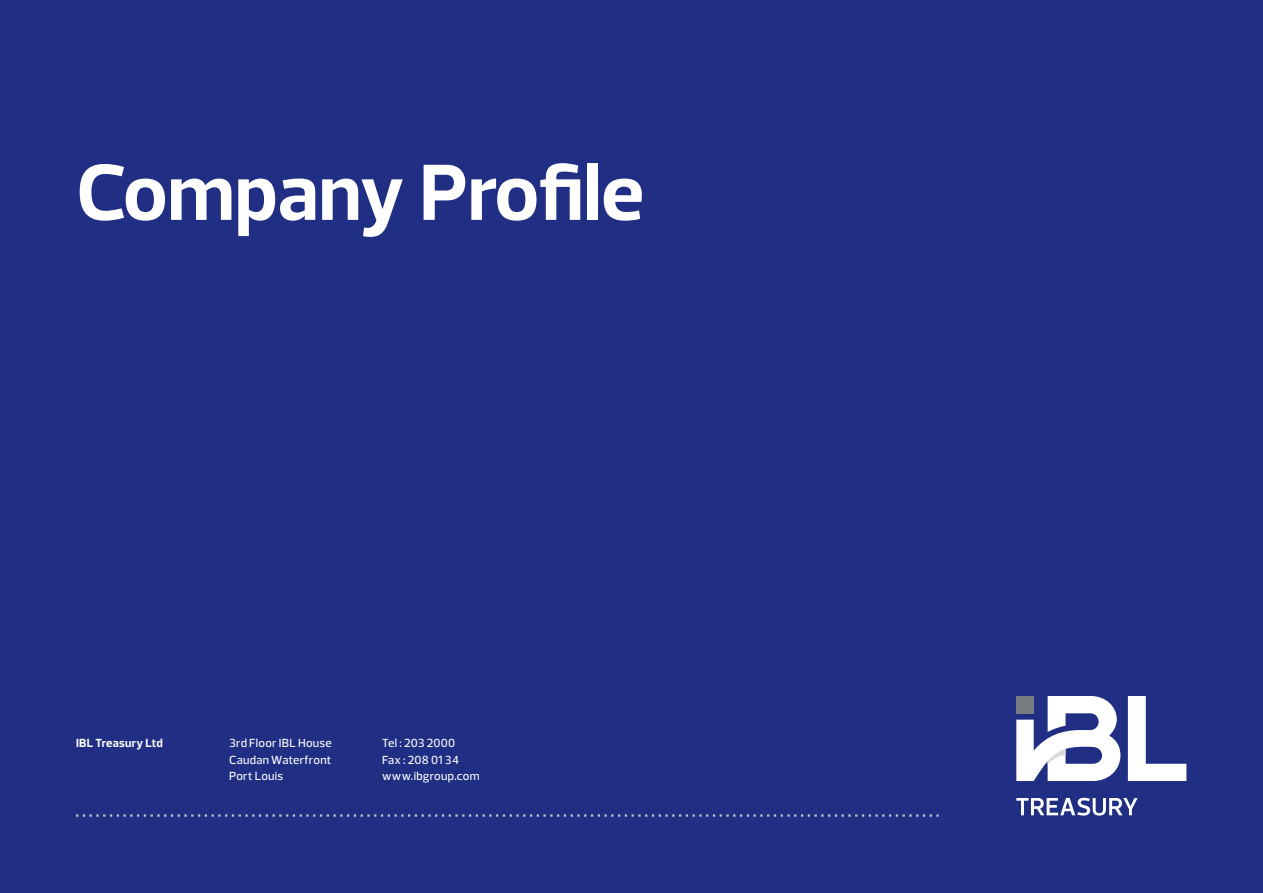
<style>
.page{position:relative;width:1263px;height:893px;background:#202e84}
.page>*{position:absolute;margin:0;border:0;box-sizing:border-box;transform-origin:0 0}
.t1{font:700 81px "Prelo";color:#fff}
.t2{font:500 12px/16.5px "Prelo";letter-spacing:.02em;color:#fff;text-align:justify}
.t3{font:700 12px "Prelo";letter-spacing:.02em;color:#fff}
</style>
<div class="page">
<svg style="left:1016px;top:696px;width:104px;height:85px"></svg>
<svg style="left:1128px;top:696px;width:58px;height:85px"></svg>
<svg style="left:1016px;top:798px;width:121px;height:18px"></svg>
<svg style="left:76px;top:814px;width:863px;height:3px"></svg>
<h1 class="t1" style="left:76px;top:143px;width:569px">Company Profile</h1>
<p class="t3" style="left:76px;top:736px;width:88px">IBL Treasury Ltd</p>
<p class="t2" style="left:229px;top:735px;width:104px">3rd Floor IBL House Caudan Waterfront Port Louis</p>
<p class="t2" style="left:382px;top:735px;width:99px;text-align:left">Tel : 203 2000<br>Fax : 208 01 34 www.ibgroup.com</p>
</div>
